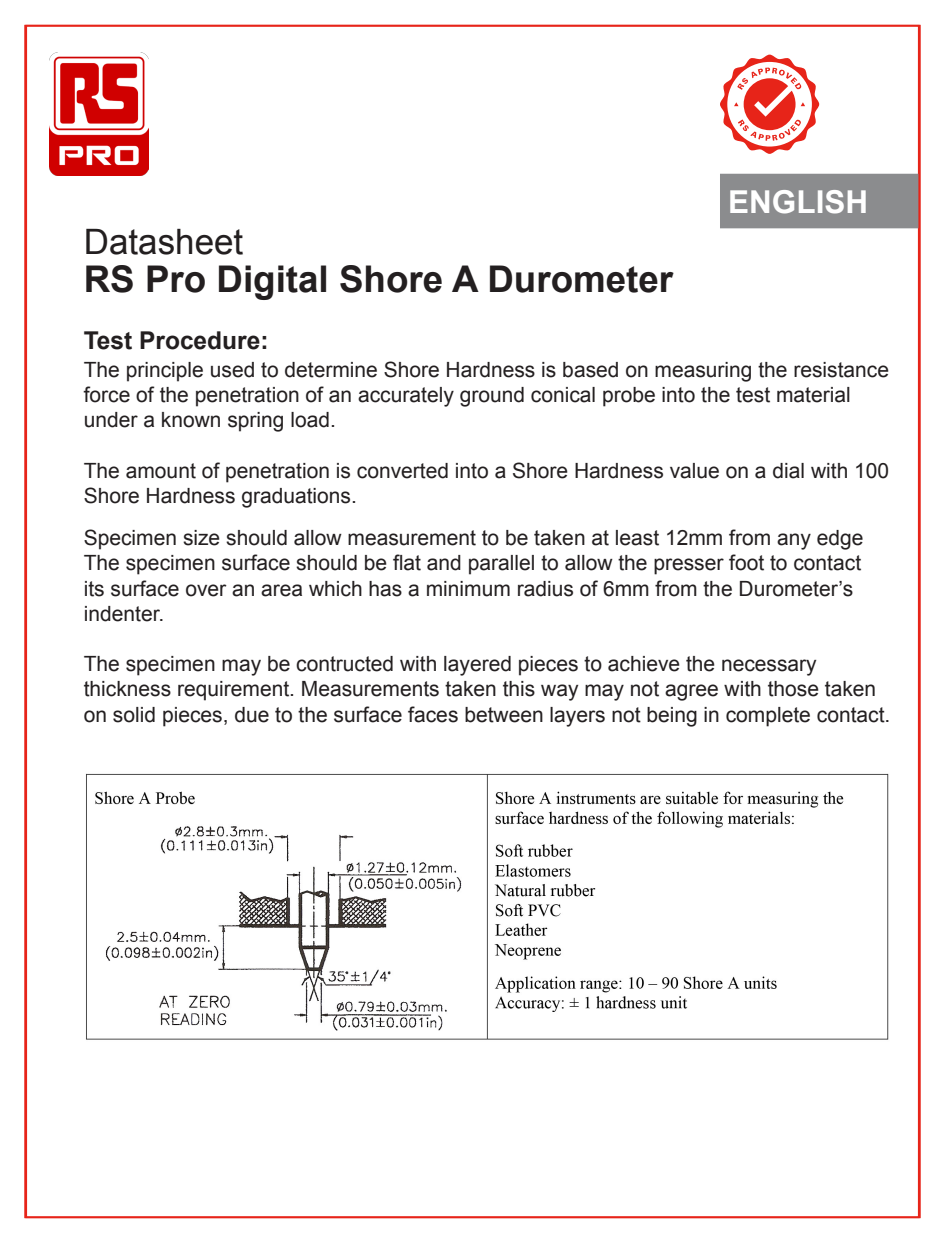
<style>
.page{position:relative;width:945px;height:1243px;background:#fff}
.page>*{position:absolute;margin:0;border:0;box-sizing:border-box;transform-origin:0 0}
.t1{font:700 36.75px "Arial";color:#231f20}
.t2{font:35px "Arial";color:#231f20}
.t3{font:700 31.5px "Arial";color:#fff}
.t4{font:700 24.5px "Arial";color:#231f20}
.t5{font:21px/25.2px "Arial";color:#231f20}
</style>
<div class="page">
<img style="left:49px;top:52px;width:99px;height:124px">
<div style="left:720px;top:174px;width:198px;height:54px;background:#8b8c8e"></div>
<svg style="left:720px;top:55px;width:99px;height:99px"></svg>
<img style="left:86px;top:773px;width:803px;height:267px">
<p class="t2" style="left:84px;top:219px;width:161px">Datasheet</p>
<p class="t1" style="left:84px;top:255px;width:591px">RS Pro Digital Shore A Durometer</p>
<p class="t3" style="left:728px;top:180px;width:142px">ENGLISH</p>
<p class="t4" style="left:84px;top:324px;width:186px">Test Procedure:</p>
<p class="t5" style="left:84px;top:357px;width:807px">The principle used to determine Shore Hardness is based on measuring the resistance force of the penetration of an accurately ground conical probe into the test material under a known spring load.</p>
<p class="t5" style="left:84px;top:458px;width:807px">The amount of penetration is converted into a Shore Hardness value on a dial with 100<br>Shore Hardness graduations.</p>
<p class="t5" style="left:84px;top:525px;width:781px">Specimen size should allow measurement to be taken at least 12mm from any edge</p>
<p class="t5" style="left:84px;top:550px;width:779px">The specimen surface should be flat and parallel to allow the presser foot to contact its surface over an area which has a minimum radius of 6mm from the Durometer’s indenter.</p>
<p class="t5" style="left:84px;top:651px;width:734px">The specimen may be contructed with layered pieces to achieve the necessary</p>
<p class="t5" style="left:84px;top:676px;width:808px">thickness requirement. Measurements taken this way may not agree with those taken on solid pieces, due to the surface faces between layers not being in complete contact.</p>
</div>
